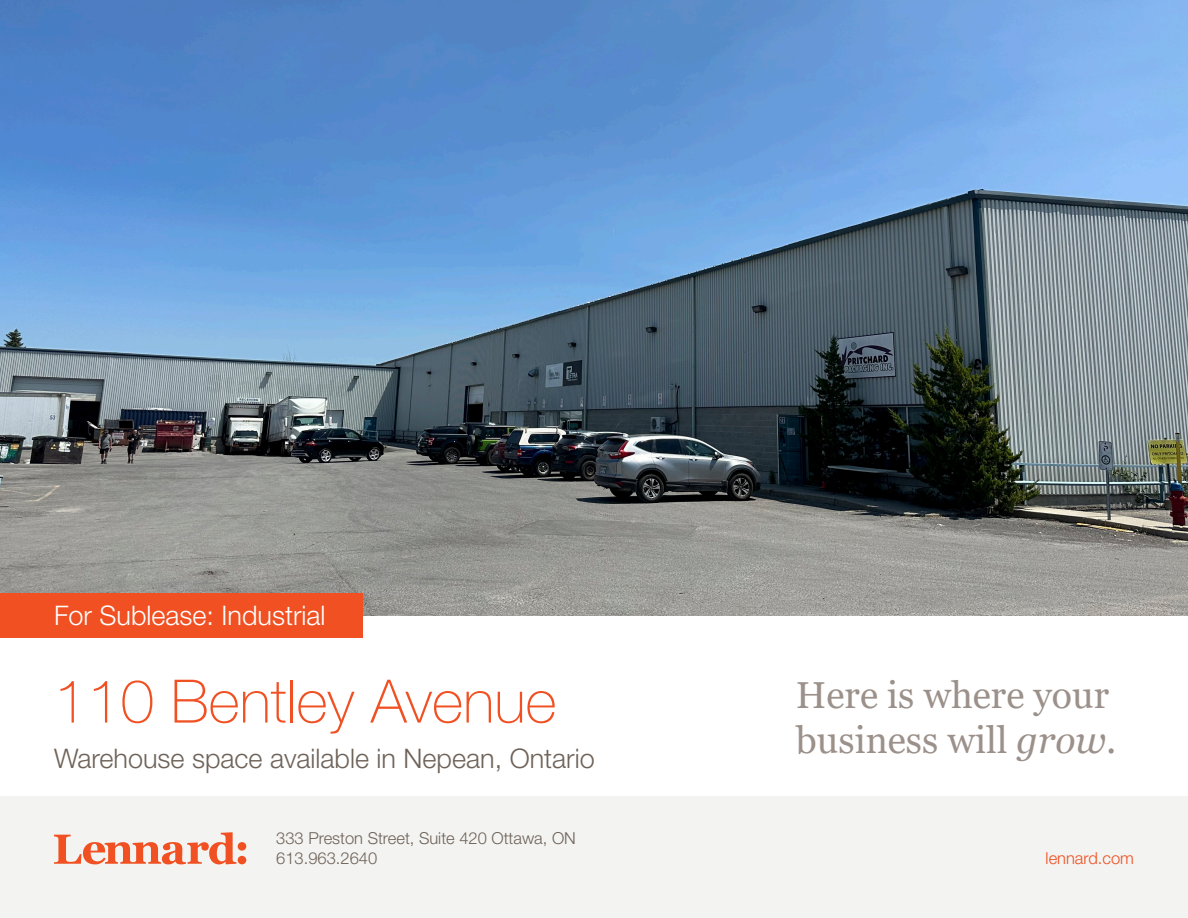
<style>
.page{position:relative;width:1188px;height:918px;background:#fff}
.page>*{position:absolute;margin:0;border:0;box-sizing:border-box;transform-origin:0 0}
.Heading_1{font:100 60px "Helvetica Neue LT Std";color:#f05022}
.Left_Aligned_Call_Ou{font:37.5px/45px "Georgia";color:#9c918a}
.Subheading_1{font:300 27px "Helvetica Neue LT Std";color:#6f6359}
.Subheading_1-2{font:300 27px "Helvetica Neue LT Std";color:#fff}
.Paragraph{font:300 16.5px/19.8px "Helvetica Neue LT Std";color:#6f6359}
.t1{font:300 16.5px "Helvetica Neue LT Std";color:#f05022}
.s1{font-style:italic}
</style>
<div class="page">
<div style="left:0;top:796px;width:1188px;height:122px;background:#f3f3f1"></div>
<svg style="left:54px;top:832px;width:192px;height:32px"></svg>
<img style="left:0;top:0;width:1188px;height:616px">
<div style="left:0;top:594px;width:362px;height:44px;background:#f05022"></div>
<p class="Subheading_1-2" style="left:54px;top:599px;width:273px">For Sublease: Industrial</p>
<p class="Heading_1" style="left:54px;top:667px;width:504px">110 Bentley Avenue</p>
<p class="Subheading_1" style="left:54px;top:742px;width:542px">Warehouse space available in Nepean, Ontario</p>
<p class="Paragraph" style="left:276px;top:828px;width:301px">333 Preston Street, Suite 420 Ottawa, ON<br>613.963.2640</p>
<p class="Left_Aligned_Call_Ou" style="left:796px;top:673px;width:322px">Here is where your business will <span class="s1">grow.</span></p>
<p class="t1" style="left:1046px;top:848px;width:90px">lennard.com</p>
</div>
